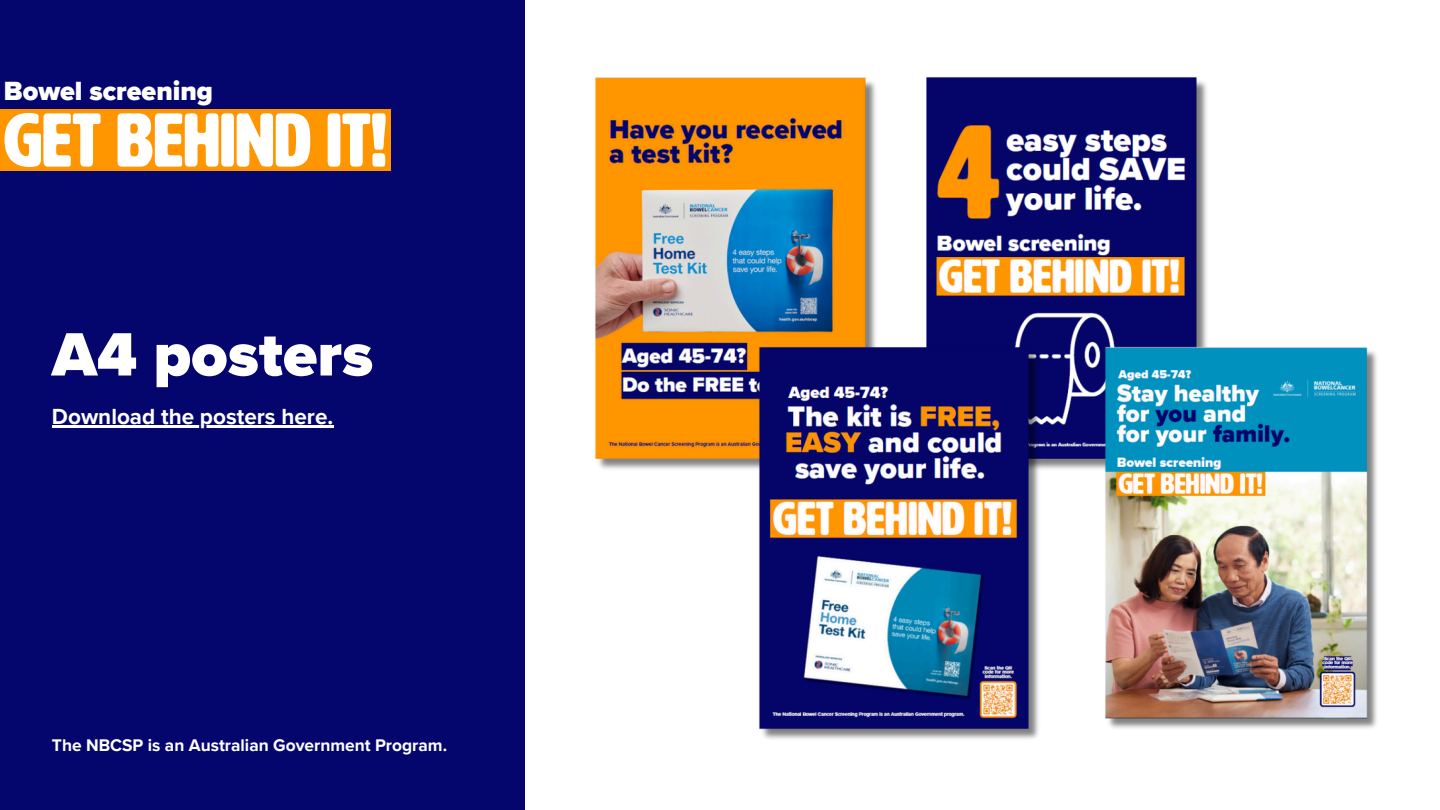
<style>
.page{position:relative;width:1440px;height:810px;background:#fff}
.page>*{position:absolute;margin:0;border:0;box-sizing:border-box;transform-origin:0 0}
.t1{font:75px "HWT Artz W00";color:#fff}
.t2{font:900 63.4px "Proxima Nova";color:#fff}
.t3{font:900 27.1px "Proxima Nova";color:#fff}
.t4{font:700 22.5px "Proxima Nova";color:#fff}
.t5{font:700 17.3px "Proxima Nova";color:#fff}
</style>
<div class="page">
<div style="left:0;top:0;width:525px;height:810px;background:#05066d"></div>
<img style="left:595px;top:77px;width:281px;height:392px">
<img style="left:926px;top:77px;width:281px;height:392px">
<img style="left:758px;top:344px;width:285px;height:395px">
<div style="left:0;top:109px;width:391px;height:62px;background:#ff9600"></div>
<img style="left:1104px;top:344px;width:273px;height:385px">
<hr style="left:52px;top:425px;width:281px;height:3px;background:#fff">
<p class="t3" style="left:4px;top:75px;width:211px">Bowel screening</p>
<p class="t1" style="left:4px;top:101px;width:385px">GET BEHIND IT!</p>
<h1 class="t2" style="left:52px;top:317px;width:323px">A4 posters</h1>
<p class="t4" style="left:52px;top:403px;width:283px">Download the posters here.</p>
<p class="t5" style="left:52px;top:735px;width:397px">The NBCSP is an Australian Government Program.</p>
</div>
